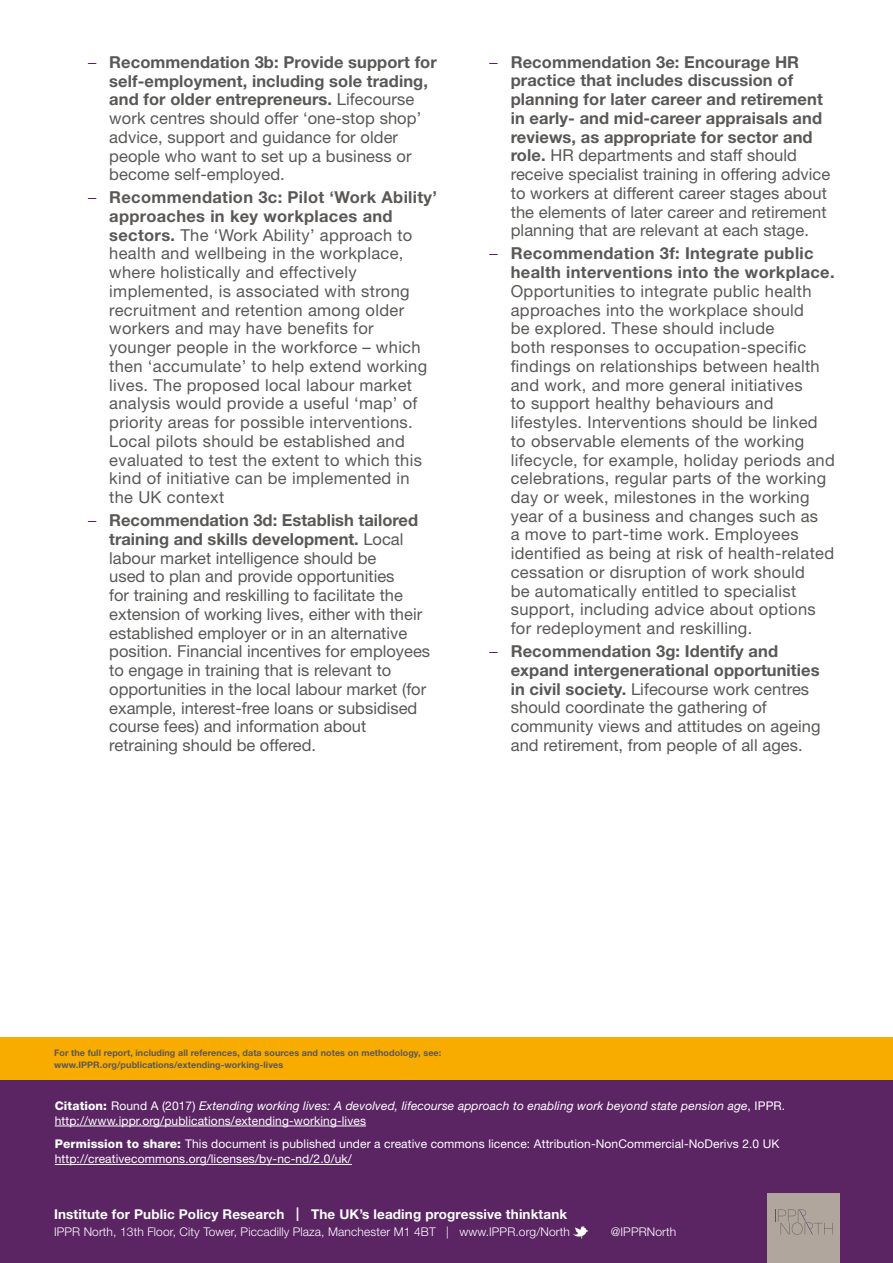
<style>
.page{position:relative;width:893px;height:1263px;background:#fff}
.page>*{position:absolute;margin:0;border:0;box-sizing:border-box;transform-origin:0 0}
.t1{font:16.5px/18.8px "Helvetica Neue LT Std";letter-spacing:.02em;color:#5a5856}
.t2{font:16.5px/18.8px "Helvetica Neue LT Std";color:#5a5856}
.t3{font:700 16.5px/18.8px "Helvetica Neue LT Std";letter-spacing:.02em;color:#5a5856}
.t4{font:700 13.5px "Helvetica Neue LT Std";letter-spacing:.01em;color:#fff}
.t5{font:italic 12px/15px "Helvetica Neue LT Std";letter-spacing:.01em;color:#fff}
.t6{font:12px/15px "Helvetica Neue LT Std";letter-spacing:.01em;color:#fff}
.t7{font:300 12px "Helvetica Neue LT Std";letter-spacing:.01em;color:#fff}
.t8{font:700 9px/12px "Helvetica Neue LT Std";letter-spacing:.01em;color:#5a5856}
.s1{font-weight:300;color:#4e135a}
.s2{font-weight:700}
.s3{font-weight:800;font-style:normal}
.s4{font-style:normal}
.s5{font-weight:800}
</style>
<div class="page">
<div style="left:0;top:1037px;width:893px;height:196px;background:#f8ac00"></div>
<div style="left:0;top:1080px;width:893px;height:183px;background:#5b2564"></div>
<div style="left:767px;top:1193px;width:72px;height:70px;background:#b0a69d"></div>
<svg style="left:778px;top:1209px;width:55px;height:26px"></svg>
<svg style="left:573px;top:1226px;width:15px;height:11px"></svg>
<hr style="left:55px;top:1126px;width:311px;height:1px;background:#fff">
<hr style="left:55px;top:1164px;width:297px;height:1px;background:#fff">
<p class="t1" style="left:109px;top:52px;width:329px;text-indent:-21px"><span class="s1">–</span> <span class="s2">Recommendation 3b: Provide support for self-employment, including sole trading, and for older entrepreneurs.</span> Lifecourse work centres should offer ‘one-stop shop’ advice, support and guidance for older people who want to set up a business or become self-employed.</p>
<p class="t1" style="left:109px;top:188px;width:329px;text-indent:-21px"><span class="s1">–</span> <span class="s2">Recommendation 3c: Pilot ‘Work Ability’ approaches in key workplaces and sectors.</span> The ‘Work Ability’ approach to health and wellbeing in the workplace, where holistically and effectively implemented, is associated with strong recruitment and retention among older workers and may have benefits for younger people in the workforce – which then ‘accumulate’ to help extend working lives. The proposed local labour market analysis would provide a useful ‘map’ of priority areas for possible interventions.<br>Local pilots should be established and evaluated to test the extent to which this kind of initiative can be implemented in the UK context</p>
<p class="t2" style="left:109px;top:511px;width:322px;text-indent:-21px"><span class="s1">–</span> <span class="s2">Recommendation 3d: Establish tailored training and skills development.</span> Local labour market intelligence should be<br>used to plan and provide opportunities<br>for training and reskilling to facilitate the extension of working lives, either with their established employer or in an alternative position. Financial incentives for employees to engage in training that is relevant to opportunities in the local labour market (for example, interest-free loans or subsidised course fees) and information about retraining should be offered.</p>
<p class="t1" style="left:511px;top:52px;width:321px;text-indent:-21px"><span class="s1">–</span> <span class="s2">Recommendation 3e: Encourage HR practice that includes discussion of planning for later career and retirement in early- and mid-career appraisals and reviews, as appropriate for sector and role.</span> HR departments and staff should receive specialist training in offering advice to workers at different career stages about the elements of later career and retirement planning that are relevant at each stage.</p>
<p class="t3" style="left:511px;top:244px;width:325px;text-indent:-21px"><span class="s1">–</span> Recommendation 3f: Integrate public health interventions into the workplace.</p>
<p class="t1" style="left:511px;top:281px;width:326px">Opportunities to integrate public health approaches into the workplace should<br>be explored. These should include<br>both responses to occupation-specific findings on relationships between health and work, and more general initiatives<br>to support healthy behaviours and lifestyles. Interventions should be linked to observable elements of the working lifecycle, for example, holiday periods and celebrations, regular parts of the working day or week, milestones in the working year of a business and changes such as<br>a move to part-time work. Employees identified as being at risk of health-related cessation or disruption of work should<br>be automatically entitled to specialist support, including advice about options for redeployment and reskilling.</p>
<p class="t1" style="left:511px;top:642px;width:311px;text-indent:-21px"><span class="s1">–</span> <span class="s2">Recommendation 3g: Identify and expand intergenerational opportunities in civil society.</span> Lifecourse work centres should coordinate the gathering of community views and attitudes on ageing and retirement, from people of all ages.</p>
<p class="t8" style="left:54px;top:1047px;width:389px">For the full report, including all references, data sources and notes on methodology, see: www.IPPR.org/publications/extending-working-lives</p>
<p class="t5" style="left:55px;top:1098px;width:732px"><span class="s3">Citation:</span> <span class="s4">Round A (2017)</span> Extending working lives: A devolved, lifecourse approach to enabling work beyond state pension age<span class="s4">, IPPR. http://www.ippr.org/publications/extending-working-lives</span></p>
<p class="t6" style="left:55px;top:1136px;width:726px"><span class="s5">Permission to share:</span> This document is published under a creative commons licence: Attribution-NonCommercial-NoDerivs 2.0 UK http://creativecommons.org/licenses/by-nc-nd/2.0/uk/</p>
<p class="t4" style="left:54px;top:1206px;width:515px">Institute for Public Policy Research | The UK’s leading progressive thinktank</p>
<p class="t7" style="left:54px;top:1224px;width:530px">IPPR North, 13th Floor, City Tower, Piccadilly Plaza, Manchester M1 4BT | www.IPPR.org/North |</p>
<p class="t7" style="left:611px;top:1224px;width:67px">@IPPRNorth</p>
</div>
